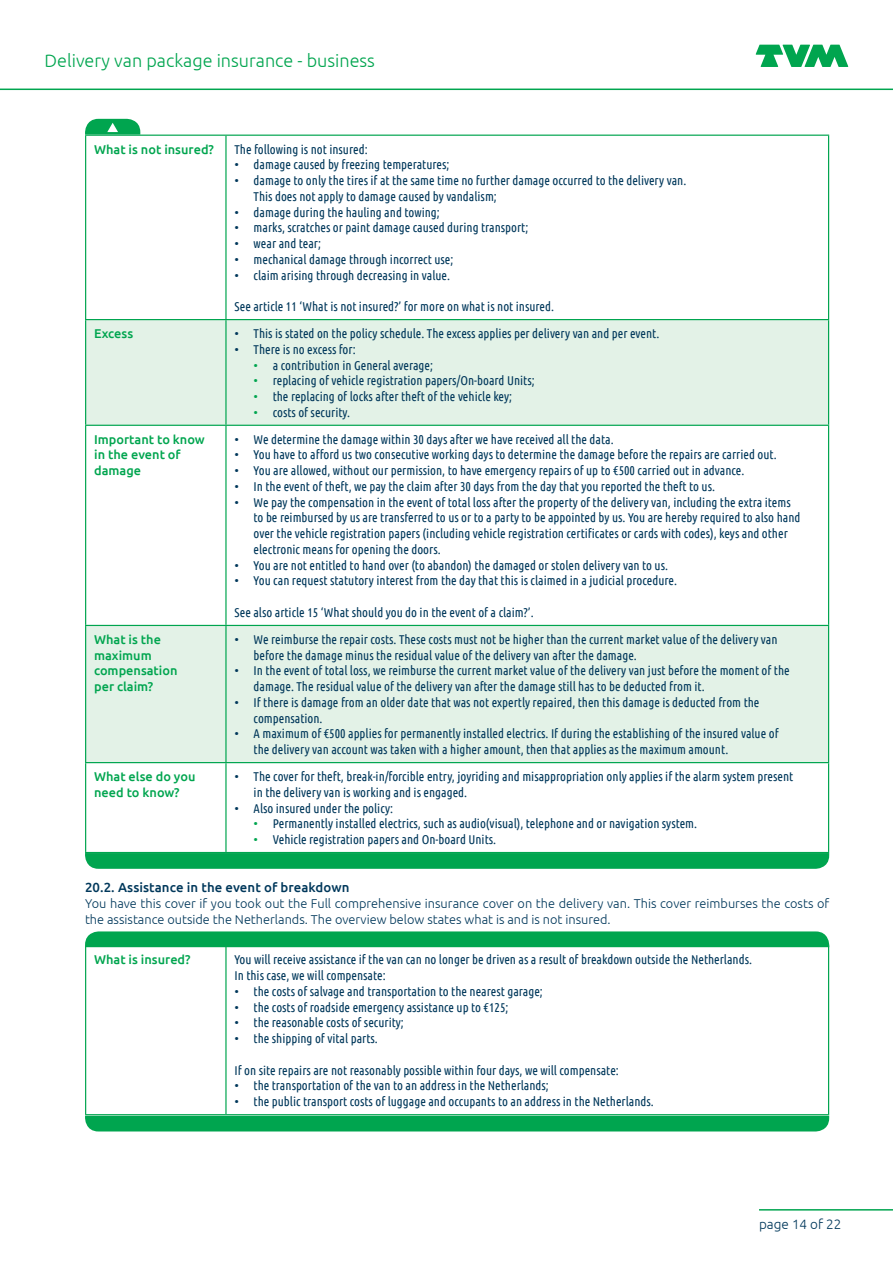
<style>
.page{position:relative;width:893px;height:1263px;background:#fff}
.page>*{position:absolute;margin:0;border:0;box-sizing:border-box;transform-origin:0 0}
.t1{font:300 18px "Ubuntu";color:#00a54f}
.t2{font:300 13.5px "Ubuntu";color:#01385b}
.Bodykopje_zw{font:500 13.2px "Ubuntu";letter-spacing:.005em;color:#01385b}
.Body_tabel{font:12.75px/15.8px "Ubuntu Condensed";color:#01385b}
.Body{font:300 12.75px/15.8px "Ubuntu";color:#01385b}
.Body-2{font:500 12.75px/15.8px "Ubuntu";color:#00a54f}
.s1{font-family:"Ubuntu";font-weight:300}
.s2{font-family:"Ubuntu";font-weight:300;color:#00a54f}
</style>
<div class="page">
<svg style="left:756px;top:45px;width:92px;height:22px"></svg>
<hr style="left:0;top:89px;width:893px;height:1px;background:#00a54f">
<hr style="left:759px;top:1209px;width:134px;height:1px;background:#00a54f">
<svg style="left:86px;top:320px;width:742px;height:442px;fill:#e3f2e7"></svg>
<hr style="left:85px;top:135px;width:141px;height:1px;background:#00a54f">
<hr style="left:85px;top:136px;width:1px;height:183px;background:#00a54f">
<hr style="left:226px;top:135px;width:603px;height:1px;background:#00a54f">
<hr style="left:225px;top:136px;width:2px;height:183px;background:#00a54f">
<hr style="left:828px;top:136px;width:1px;height:183px;background:#00a54f">
<hr style="left:85px;top:319px;width:141px;height:1px;background:#00a54f">
<hr style="left:85px;top:320px;width:1px;height:105px;background:#00a54f">
<hr style="left:226px;top:319px;width:603px;height:1px;background:#00a54f">
<hr style="left:225px;top:320px;width:2px;height:105px;background:#00a54f">
<hr style="left:828px;top:320px;width:1px;height:105px;background:#00a54f">
<hr style="left:85px;top:425px;width:141px;height:1px;background:#00a54f">
<hr style="left:85px;top:426px;width:1px;height:199px;background:#00a54f">
<hr style="left:226px;top:425px;width:603px;height:1px;background:#00a54f">
<hr style="left:225px;top:426px;width:2px;height:199px;background:#00a54f">
<hr style="left:828px;top:426px;width:1px;height:199px;background:#00a54f">
<hr style="left:85px;top:625px;width:141px;height:1px;background:#00a54f">
<hr style="left:85px;top:626px;width:1px;height:136px;background:#00a54f">
<hr style="left:226px;top:625px;width:603px;height:1px;background:#00a54f">
<hr style="left:225px;top:626px;width:2px;height:136px;background:#00a54f">
<hr style="left:828px;top:626px;width:1px;height:136px;background:#00a54f">
<hr style="left:85px;top:762px;width:141px;height:1px;background:#00a54f">
<hr style="left:85px;top:763px;width:1px;height:89px;background:#00a54f">
<hr style="left:226px;top:762px;width:603px;height:1px;background:#00a54f">
<hr style="left:225px;top:763px;width:2px;height:89px;background:#00a54f">
<hr style="left:828px;top:763px;width:1px;height:89px;background:#00a54f">
<hr style="left:85px;top:852px;width:141px;height:1px;background:#00a54f">
<hr style="left:226px;top:852px;width:603px;height:1px;background:#00a54f">
<hr style="left:85px;top:947px;width:1px;height:167px;background:#00a54f">
<hr style="left:225px;top:947px;width:2px;height:167px;background:#00a54f">
<hr style="left:828px;top:947px;width:1px;height:167px;background:#00a54f">
<hr style="left:85px;top:1114px;width:141px;height:1px;background:#00a54f">
<hr style="left:226px;top:1114px;width:603px;height:1px;background:#00a54f">
<div style="left:85px;top:931px;width:744px;height:16px;background:#00a54f"></div>
<div style="left:85px;top:1116px;width:744px;height:15px;background:#00a54f"></div>
<svg style="left:85px;top:853px;width:744px;height:16px;background:#05a652"></svg>
<svg style="left:85px;top:119px;width:55px;height:16px"></svg>
<h1 class="t1" style="left:45px;top:50px;width:332px">Delivery van package insurance - business</h1>
<p class="Body-2" style="left:94px;top:141px;width:121px">What is not insured?</p>
<p class="Body_tabel" style="left:234px;top:141px;width:135px">The following is not insured:</p>
<p class="Body_tabel" style="left:234px;top:156px;width:216px"><span class="s1">•</span> damage caused by freezing temperatures;</p>
<p class="Body_tabel" style="left:254px;top:172px;width:434px;text-indent:-19px"><span class="s1">•</span> damage to only the tires if at the same time no further damage occurred to the delivery van.<br>This does not apply to damage caused by vandalism;</p>
<p class="Body_tabel" style="left:234px;top:204px;width:207px"><span class="s1">•</span> damage during the hauling and towing;</p>
<p class="Body_tabel" style="left:234px;top:219px;width:295px"><span class="s1">•</span> marks, scratches or paint damage caused during transport;</p>
<p class="Body_tabel" style="left:234px;top:235px;width:88px"><span class="s1">•</span> wear and tear;</p>
<p class="Body_tabel" style="left:234px;top:251px;width:220px"><span class="s1">•</span> mechanical damage through incorrect use;</p>
<p class="Body_tabel" style="left:234px;top:267px;width:217px"><span class="s1">•</span> claim arising through decreasing in value.</p>
<p class="Body_tabel" style="left:234px;top:298px;width:321px">See article 11 ‘What is not insured?’ for more on what is not insured.</p>
<p class="Body-2" style="left:94px;top:325px;width:41px">Excess</p>
<p class="Body_tabel" style="left:234px;top:325px;width:426px"><span class="s1">•</span> This is stated on the policy schedule. The excess applies per delivery van and per event.</p>
<p class="Body_tabel" style="left:234px;top:341px;width:123px"><span class="s1">•</span> There is no excess for:</p>
<p class="Body_tabel" style="left:254px;top:357px;width:181px"><span class="s2">•</span> a contribution in General average;</p>
<p class="Body_tabel" style="left:254px;top:372px;width:283px"><span class="s2">•</span> replacing of vehicle registration papers/On-board Units;</p>
<p class="Body_tabel" style="left:254px;top:388px;width:260px"><span class="s2">•</span> the replacing of locks after theft of the vehicle key;</p>
<p class="Body_tabel" style="left:254px;top:404px;width:98px"><span class="s2">•</span> costs of security.</p>
<p class="Body-2" style="left:94px;top:431px;width:112px">Important to know in the event of damage</p>
<p class="Body_tabel" style="left:234px;top:431px;width:381px"><span class="s1">•</span> We determine the damage within 30 days after we have received all the data.</p>
<p class="Body_tabel" style="left:234px;top:447px;width:544px"><span class="s1">•</span> You have to afford us two consecutive working days to determine the damage before the repairs are carried out.</p>
<p class="Body_tabel" style="left:234px;top:462px;width:511px"><span class="s1">•</span> You are allowed, without our permission, to have emergency repairs of up to €500 carried out in advance.</p>
<p class="Body_tabel" style="left:234px;top:478px;width:482px"><span class="s1">•</span> In the event of theft, we pay the claim after 30 days from the day that you reported the theft to us.</p>
<p class="Body_tabel" style="left:254px;top:494px;width:548px;text-indent:-19px"><span class="s1">•</span> We pay the compensation in the event of total loss after the property of the delivery van, including the extra items to be reimbursed by us are transferred to us or to a party to be appointed by us. You are hereby required to also hand over the vehicle registration papers (including vehicle registration certificates or cards with codes), keys and other electronic means for opening the doors.</p>
<p class="Body_tabel" style="left:234px;top:557px;width:435px"><span class="s1">•</span> You are not entitled to hand over (to abandon) the damaged or stolen delivery van to us.</p>
<p class="Body_tabel" style="left:234px;top:573px;width:444px"><span class="s1">•</span> You can request statutory interest from the day that this is claimed in a judicial procedure.</p>
<p class="Body_tabel" style="left:234px;top:604px;width:301px">See also article 15 ‘What should you do in the event of a claim?’.</p>
<p class="Body-2" style="left:94px;top:631px;width:85px">What is the maximum compensation per claim?</p>
<p class="Body_tabel" style="left:254px;top:631px;width:525px;text-indent:-19px"><span class="s1">•</span> We reimburse the repair costs. These costs must not be higher than the current market value of the delivery van before the damage minus the residual value of the delivery van after the damage.</p>
<p class="Body_tabel" style="left:254px;top:662px;width:538px;text-indent:-19px"><span class="s1">•</span> In the event of total loss, we reimburse the current market value of the delivery van just before the moment of the damage. The residual value of the delivery van after the damage still has to be deducted from it.</p>
<p class="Body_tabel" style="left:254px;top:694px;width:507px;text-indent:-19px"><span class="s1">•</span> If there is damage from an older date that was not expertly repaired, then this damage is deducted from the compensation.</p>
<p class="Body_tabel" style="left:254px;top:725px;width:526px;text-indent:-19px"><span class="s1">•</span> A maximum of €500 applies for permanently installed electrics. If during the establishing of the insured value of the delivery van account was taken with a higher amount, then that applies as the maximum amount.</p>
<p class="Body-2" style="left:94px;top:768px;width:103px">What else do you need to know?</p>
<p class="Body_tabel" style="left:254px;top:768px;width:541px;text-indent:-19px"><span class="s1">•</span> The cover for theft, break-in/forcible entry, joyriding and misappropriation only applies if the alarm system present in the delivery van is working and is engaged.</p>
<p class="Body_tabel" style="left:234px;top:800px;width:160px"><span class="s1">•</span> Also insured under the policy:</p>
<p class="Body_tabel" style="left:254px;top:815px;width:445px"><span class="s2">•</span> Permanently installed electrics, such as audio(visual), telephone and or navigation system.</p>
<p class="Body_tabel" style="left:254px;top:831px;width:244px"><span class="s2">•</span> Vehicle registration papers and On-board Units.</p>
<p class="Bodykopje_zw" style="left:85px;top:879px;width:266px">20.2. Assistance in the event of breakdown</p>
<p class="Body" style="left:85px;top:895px;width:746px">You have this cover if you took out the Full comprehensive insurance cover on the delivery van. This cover reimburses the costs of the assistance outside the Netherlands. The overview below states what is and is not insured.</p>
<p class="Body-2" style="left:94px;top:951px;width:98px">What is insured?</p>
<p class="Body_tabel" style="left:234px;top:951px;width:519px">You will receive assistance if the van can no longer be driven as a result of breakdown outside the Netherlands.</p>
<p class="Body_tabel" style="left:234px;top:967px;width:153px">In this case, we will compensate:</p>
<p class="Body_tabel" style="left:234px;top:983px;width:310px"><span class="s1">•</span> the costs of salvage and transportation to the nearest garage;</p>
<p class="Body_tabel" style="left:234px;top:999px;width:276px"><span class="s1">•</span> the costs of roadside emergency assistance up to €125;</p>
<p class="Body_tabel" style="left:234px;top:1014px;width:171px"><span class="s1">•</span> the reasonable costs of security;</p>
<p class="Body_tabel" style="left:234px;top:1030px;width:145px"><span class="s1">•</span> the shipping of vital parts.</p>
<p class="Body_tabel" style="left:234px;top:1062px;width:386px">If on site repairs are not reasonably possible within four days, we will compensate:</p>
<p class="Body_tabel" style="left:234px;top:1077px;width:316px"><span class="s1">•</span> the transportation of the van to an address in the Netherlands;</p>
<p class="Body_tabel" style="left:234px;top:1093px;width:421px"><span class="s1">•</span> the public transport costs of luggage and occupants to an address in the Netherlands.</p>
<p class="t2" style="left:759px;top:1216px;width:84px">page 14 of 22</p>
</div>
